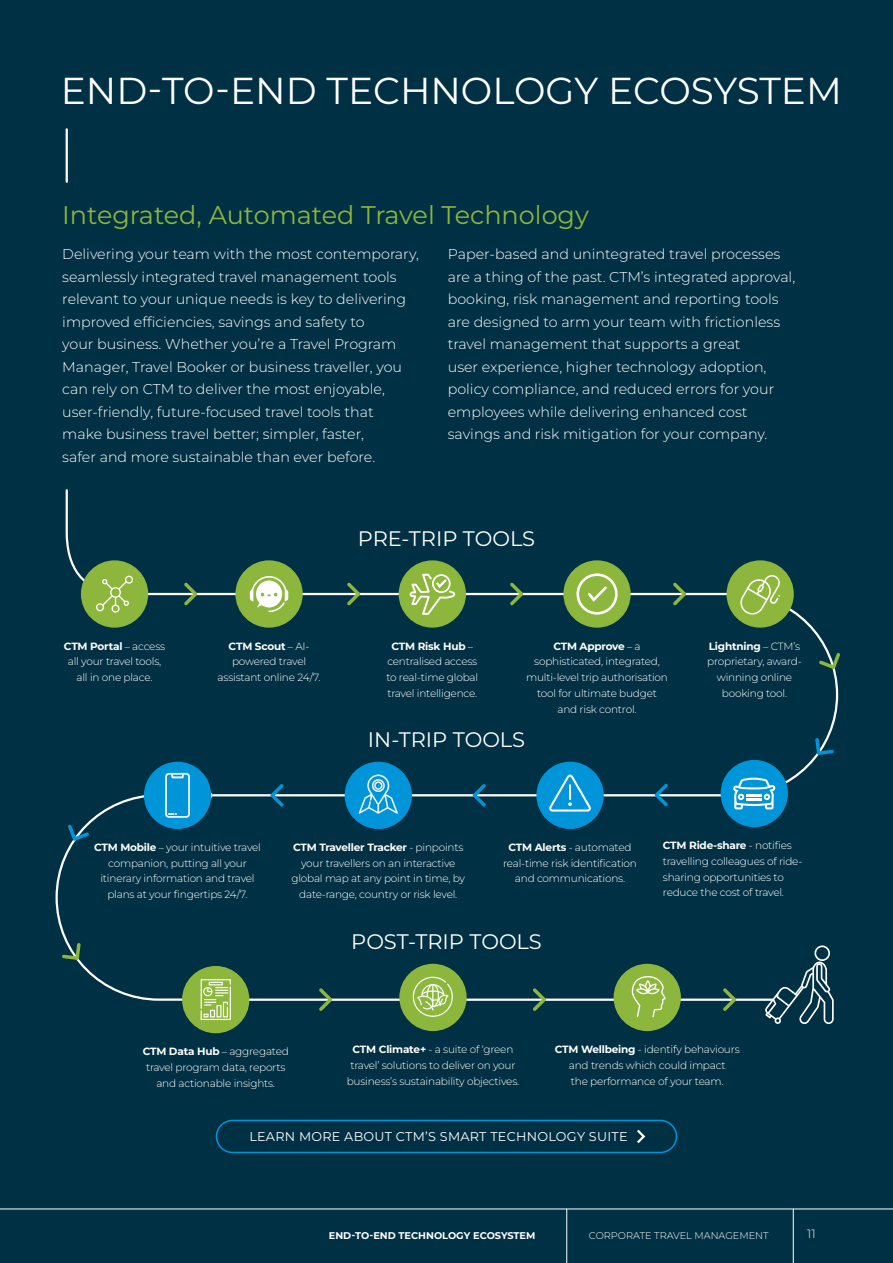
<style>
.page{position:relative;width:893px;height:1263px;background:#003043}
.page>*{position:absolute;margin:0;border:0;box-sizing:border-box;transform-origin:0 0}
.t1{font:37.5px "Montserrat";color:#fff}
.t2{font:25.5px "Montserrat";color:#8cb63c}
.t3{font:21px "Montserrat";color:#fff}
.t4{font:300 14.25px/22.5px "Montserrat";color:#fff}
.t5{font:12.75px "Montserrat";letter-spacing:.02em;color:#fff}
.t6{font:300 12px "Montserrat";color:#fff}
.t7{font:300 10.5px/15.8px "Montserrat";letter-spacing:-.02em;color:#fff;text-align:center}
.t8{font:700 9.75px "Montserrat";color:#fff}
.t9{font:300 9.75px "Montserrat";color:#fff}
.s1{font-weight:700}
</style>
<div class="page">
<svg style="left:65px;top:489px;width:666px;height:107px"></svg>
<hr style="left:212px;top:794px;width:524px;height:2px;background:#fff">
<hr style="left:66px;top:129px;width:2px;height:53px;background:#fff">
<hr style="left:231px;top:998px;width:541px;height:3px;background:#fff">
<hr style="left:157px;top:793px;width:55px;height:4px;background:#ceeaf7">
<div style="left:216px;top:1120px;width:461px;height:33px;border:2px solid #0094d8;border-radius:16px"></div>
<svg style="left:637px;top:1129px;width:9px;height:15px"></svg>
<svg style="left:184px;top:583px;width:13px;height:22px"></svg>
<svg style="left:510px;top:583px;width:13px;height:22px"></svg>
<svg style="left:347px;top:583px;width:13px;height:22px"></svg>
<svg style="left:673px;top:583px;width:13px;height:22px"></svg>
<svg style="left:473px;top:784px;width:13px;height:22px"></svg>
<svg style="left:270px;top:784px;width:14px;height:22px"></svg>
<svg style="left:319px;top:988px;width:13px;height:23px"></svg>
<svg style="left:533px;top:988px;width:13px;height:23px"></svg>
<svg style="left:723px;top:988px;width:13px;height:23px"></svg>
<div style="left:614px;top:964px;width:66px;height:66px;background:#8cb63c;border-radius:50%"></div>
<div style="left:614px;top:964px;width:67px;height:67px;border:2px solid #8cb63c;border-radius:50%"></div>
<svg style="left:631px;top:976px;width:35px;height:41px"></svg>
<svg style="left:765px;top:945px;width:69px;height:79px"></svg>
<div style="left:82px;top:561px;width:65px;height:66px;background:#8cb63c;border-radius:50%"></div>
<div style="left:81px;top:560px;width:67px;height:68px;border:2px solid #8cb63c;border-radius:50%"></div>
<svg style="left:96px;top:576px;width:37px;height:37px"></svg>
<div style="left:564px;top:561px;width:66px;height:66px;background:#8cb63c;border-radius:50%"></div>
<div style="left:563px;top:560px;width:68px;height:68px;border:2px solid #8cb63c;border-radius:50%"></div>
<svg style="left:576px;top:573px;width:42px;height:42px"></svg>
<div style="left:727px;top:561px;width:66px;height:66px;background:#8cb63c;border-radius:50%"></div>
<div style="left:726px;top:560px;width:68px;height:68px;border:2px solid #8cb63c;border-radius:50%"></div>
<div style="left:537px;top:762px;width:66px;height:66px;background:#0094d8;border-radius:50%"></div>
<div style="left:536px;top:762px;width:68px;height:67px;border:2px solid #0094d8;border-radius:50%"></div>
<svg style="left:549px;top:774px;width:42px;height:37px"></svg>
<div style="left:345px;top:762px;width:66px;height:66px;background:#0094d8;border-radius:50%"></div>
<div style="left:345px;top:762px;width:67px;height:67px;border:2px solid #0094d8;border-radius:50%"></div>
<svg style="left:359px;top:775px;width:39px;height:39px"></svg>
<div style="left:145px;top:762px;width:65px;height:66px;background:#0094d8;border-radius:50%"></div>
<div style="left:144px;top:762px;width:67px;height:67px;border:2px solid #0094d8;border-radius:50%"></div>
<svg style="left:55px;top:773px;width:135px;height:228px"></svg>
<div style="left:183px;top:967px;width:66px;height:65px;background:#8cb63c;border-radius:50%"></div>
<div style="left:182px;top:966px;width:67px;height:67px;border:2px solid #8cb63c;border-radius:50%"></div>
<svg style="left:201px;top:979px;width:30px;height:41px"></svg>
<div style="left:400px;top:964px;width:66px;height:66px;background:#8cb63c;border-radius:50%"></div>
<div style="left:399px;top:964px;width:68px;height:67px;border:2px solid #8cb63c;border-radius:50%"></div>
<svg style="left:413px;top:977px;width:40px;height:40px"></svg>
<svg style="left:655px;top:783px;width:13px;height:23px"></svg>
<div style="left:721px;top:761px;width:66px;height:65px;background:#0094d8;border-radius:50%"></div>
<div style="left:721px;top:760px;width:67px;height:67px;border:2px solid #0094d8;border-radius:50%"></div>
<svg style="left:733px;top:574px;width:107px;height:235px"></svg>
<div style="left:399px;top:561px;width:66px;height:66px;background:#8cb63c;border-radius:50%"></div>
<div style="left:399px;top:560px;width:67px;height:68px;border:2px solid #8cb63c;border-radius:50%"></div>
<svg style="left:409px;top:573px;width:45px;height:43px"></svg>
<div style="left:236px;top:561px;width:66px;height:66px;background:#8cb63c;border-radius:50%"></div>
<div style="left:235px;top:560px;width:68px;height:68px;border:2px solid #8cb63c;border-radius:50%"></div>
<svg style="left:250px;top:576px;width:38px;height:36px"></svg>
<hr style="left:0;top:1208px;width:893px;height:1px;background:#fff">
<hr style="left:793px;top:1209px;width:1px;height:54px;background:#fff">
<hr style="left:566px;top:1209px;width:1px;height:54px;background:#fff">
<h1 class="t1" style="left:61px;top:65px;width:783px">END-TO-END TECHNOLOGY ECOSYSTEM</h1>
<h2 class="t2" style="left:62px;top:197px;width:528px">Integrated, Automated Travel Technology</h2>
<p class="t4" style="left:62px;top:242px;width:358px">Delivering your team with the most contemporary, seamlessly integrated travel management tools relevant to your unique needs is key to delivering improved efficiencies, savings and safety to<br>your business. Whether you’re a Travel Program Manager, Travel Booker or business traveller, you can rely on CTM to deliver the most enjoyable, user-friendly, future-focused travel tools that<br>make business travel better; simpler, faster,<br>safer and more sustainable than ever before.</p>
<p class="t4" style="left:448px;top:242px;width:349px">Paper-based and unintegrated travel processes are a thing of the past. CTM’s integrated approval, booking, risk management and reporting tools are designed to arm your team with frictionless travel management that supports a great<br>user experience, higher technology adoption, policy compliance, and reduced errors for your employees while delivering enhanced cost savings and risk mitigation for your company.</p>
<h3 class="t3" style="left:358px;top:524px;width:179px">PRE-TRIP TOOLS</h3>
<p class="t7" style="left:64px;top:638px;width:103px"><span class="s1">CTM Portal</span> – access all your travel tools, all in one place.</p>
<p class="t7" style="left:526px;top:638px;width:143px"><span class="s1">CTM Approve</span> – a sophisticated, integrated, multi-level trip authorisation tool for ultimate budget and risk control.</p>
<p class="t7" style="left:707px;top:638px;width:96px"><span class="s1">Lightning</span> – CTM’s proprietary, award&shy;winning online booking tool.</p>
<p class="t7" style="left:386px;top:638px;width:93px"><span class="s1">CTM Risk Hub</span> – centralised access to real-time global travel intelligence.</p>
<p class="t7" style="left:218px;top:638px;width:104px"><span class="s1">CTM Scout</span> – AI&shy;powered travel assistant online 24/7.</p>
<h3 class="t3" style="left:368px;top:725px;width:159px">IN-TRIP TOOLS</h3>
<p class="t7" style="left:94px;top:839px;width:168px"><span class="s1">CTM Mobile</span> – your intuitive travel companion, putting all your itinerary information and travel plans at your fingertips 24/7.</p>
<p class="t7" style="left:291px;top:839px;width:175px"><span class="s1">CTM Traveller Tracker</span> - pinpoints your travellers on an interactive global map at any point in time, by date-range, country or risk level.</p>
<p class="t7" style="left:503px;top:839px;width:135px"><span class="s1">CTM Alerts</span> - automated real-time risk identification and communications.</p>
<h3 class="t3" style="left:351px;top:927px;width:192px">POST-TRIP TOOLS</h3>
<p class="t7" style="left:663px;top:837px;width:141px;text-align:left"><span class="s1">CTM Ride-share</span> - notifies travelling colleagues of ride&shy;sharing opportunities to reduce the cost of travel.</p>
<p class="t7" style="left:143px;top:1043px;width:148px"><span class="s1">CTM Data Hub</span> – aggregated travel program data, reports and actionable insights.</p>
<p class="t7" style="left:347px;top:1041px;width:174px"><span class="s1">CTM Climate+</span> - a suite of ‘green travel’ solutions to deliver on your business’s sustainability objectives.</p>
<p class="t7" style="left:555px;top:1041px;width:186px"><span class="s1">CTM Wellbeing</span> - identify behaviours and trends which could impact<br>the performance of your team.</p>
<p class="t5" style="left:249px;top:1127px;width:380px">LEARN MORE ABOUT CTM’S SMART TECHNOLOGY SUITE</p>
<p class="t8" style="left:329px;top:1228px;width:208px">END-TO-END TECHNOLOGY ECOSYSTEM</p>
<p class="t9" style="left:589px;top:1229px;width:181px">CORPORATE TRAVEL MANAGEMENT</p>
<p class="t6" style="left:807px;top:1225px;width:10px">11</p>
</div>
